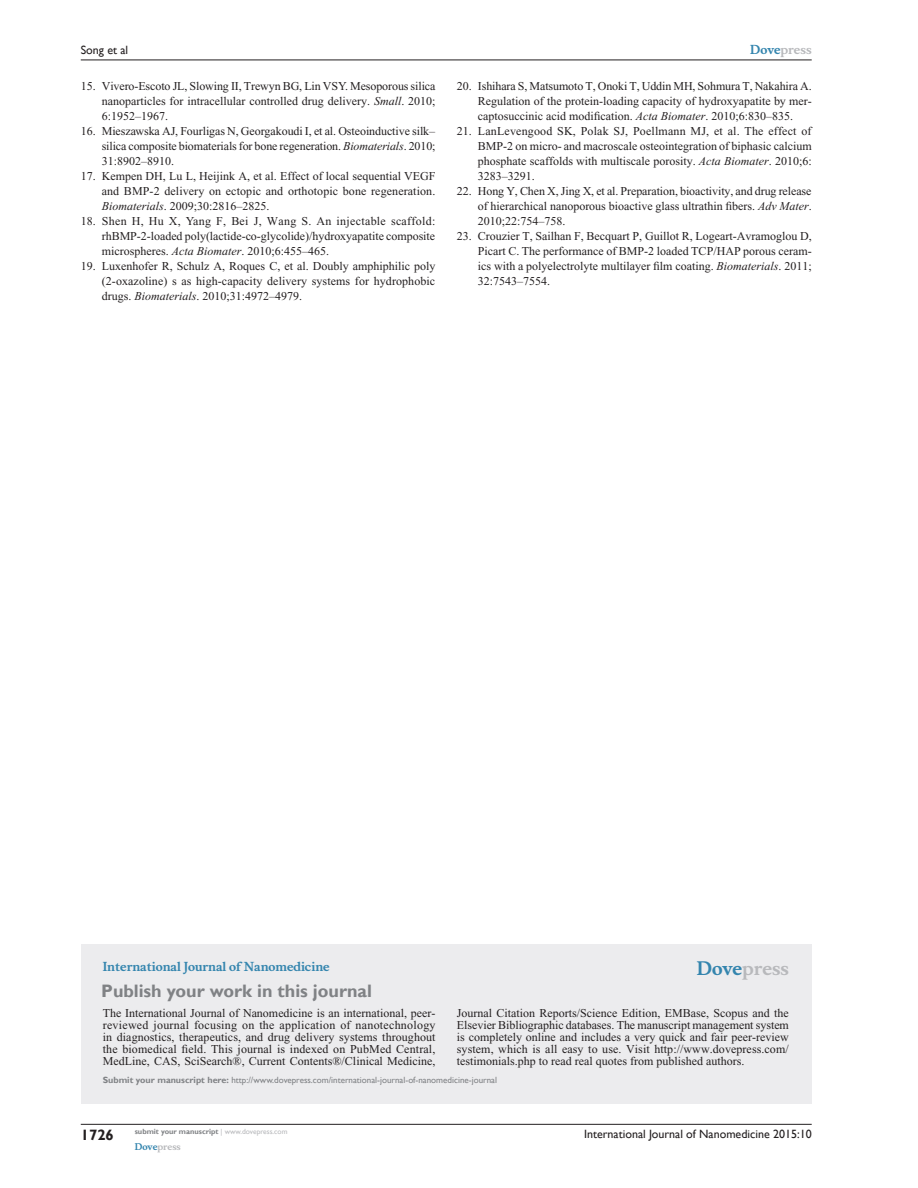
<style>
.page{position:relative;width:918px;height:1188px;background:#fff}
.page>*{position:absolute;margin:0;border:0;box-sizing:border-box;transform-origin:0 0}
.PromBx-H1{font:700 18px "Gill Sans";color:#808285}
.PromBx-Brand{font:700 18px "Musee";color:#b8b9bc}
.t1{font:700 15px "Gill Sans";color:#231f20}
.RefNL2{font:12px/15px "Times New Roman";color:#231f20;text-align:justify}
.PromBx-Tx{font:12px/12px "Times New Roman";color:#231f20;text-align:justify}
.t2{font:12px "Gill Sans";color:#231f20}
.PromBx-JrnlName{font:700 12px "Musee";color:#3485ae}
.t3{font:700 12px "Musee";color:#b8b9bc}
.PromBx-SubmitMssWebA{font:9px "Gill Sans";color:#808285}
.t4{font:700 9px "Musee";color:#b8b9bc}
.t5{font:700 7.5px "Gill Sans";color:#808285}
.s1{font-style:italic}
.s2{color:#3485ae}
.s3{font-weight:700}
.s4{font-weight:400;color:#b8b9bc}
</style>
<div class="page">
<div style="left:81px;top:944px;width:731px;height:159px;background:#ececee"></div>
<hr style="left:81px;top:1124px;width:731px;height:1px;background:#231f20">
<hr style="left:81px;top:60px;width:731px;height:1px;background:#231f20">
<p class="t2" style="left:81px;top:43px;width:49px">Song et al</p>
<p class="RefNL2" style="left:102px;top:79px;width:335px;text-indent:-21px">15. Vivero-Escoto JL, Slowing II, Trewyn BG, Lin VSY. Mesoporous silica nanoparticles for intracellular controlled drug delivery. <span class="s1">Small</span>. 2010; 6:1952–1967.</p>
<p class="RefNL2" style="left:102px;top:124px;width:335px;text-indent:-21px">16. Mieszawska AJ, Fourligas N, Georgakoudi I, et al. Osteoinductive silk– silica composite biomaterials for bone regeneration. <span class="s1">Biomaterials</span>. 2010; 31:8902–8910.</p>
<p class="RefNL2" style="left:102px;top:169px;width:335px;text-indent:-21px">17. Kempen DH, Lu L, Heijink A, et al. Effect of local sequential VEGF and BMP-2 delivery on ectopic and orthotopic bone regeneration.<br><span class="s1">Biomaterials</span>. 2009;30:2816–2825.</p>
<p class="RefNL2" style="left:102px;top:214px;width:335px;text-indent:-21px">18. Shen H, Hu X, Yang F, Bei J, Wang S. An injectable scaffold: rhBMP-2-loaded poly(lactide-co-glycolide)/hydroxyapatite composite microspheres. <span class="s1">Acta Biomater</span>. 2010;6:455–465.</p>
<p class="RefNL2" style="left:102px;top:259px;width:335px;text-indent:-21px">19. Luxenhofer R, Schulz A, Roques C, et al. Doubly amphiphilic poly (2-oxazoline) s as high-capacity delivery systems for hydrophobic drugs. <span class="s1">Biomaterials</span>. 2010;31:4972–4979.</p>
<p class="t3" style="left:750px;top:43px;width:63px"><span class="s2">Dove</span>press</p>
<p class="RefNL2" style="left:478px;top:79px;width:335px;text-indent:-21px">20. Ishihara S, Matsumoto T, Onoki T, Uddin MH, Sohmura T, Nakahira A.<br>Regulation of the protein-loading capacity of hydroxyapatite by mer&shy;captosuccinic acid modification. <span class="s1">Acta Biomater</span>. 2010;6:830–835.</p>
<p class="RefNL2" style="left:478px;top:124px;width:335px;text-indent:-21px">21. LanLevengood SK, Polak SJ, Poellmann MJ, et al. The effect of BMP-2 on micro- and macroscale osteointegration of biphasic calcium phosphate scaffolds with multiscale porosity. <span class="s1">Acta Biomater</span>. 2010;6:<br>3283–3291.</p>
<p class="RefNL2" style="left:478px;top:184px;width:335px;text-indent:-21px">22. Hong Y, Chen X, Jing X, et al. Preparation, bioactivity, and drug release of hierarchical nanoporous bioactive glass ultrathin fibers. <span class="s1">Adv Mater</span>.<br>2010;22:754–758.</p>
<p class="RefNL2" style="left:478px;top:229px;width:335px;text-indent:-21px">23. Crouzier T, Sailhan F, Becquart P, Guillot R, Logeart-Avramoglou D, Picart C. The performance of BMP-2 loaded TCP/HAP porous ceram&shy;ics with a polyelectrolyte multilayer film coating. <span class="s1">Biomaterials</span>. 2011; 32:7543–7554.</p>
<p class="PromBx-JrnlName" style="left:103px;top:959px;width:228px">International Journal of Nanomedicine</p>
<p class="PromBx-H1" style="left:101px;top:980px;width:272px">Publish your work in this journal</p>
<p class="PromBx-Brand" style="left:697px;top:958px;width:94px"><span class="s2">Dove</span>press</p>
<p class="PromBx-Tx" style="left:103px;top:1007px;width:334px">The International Journal of Nanomedicine is an international, peer&shy;reviewed journal focusing on the application of nanotechnology in diagnostics, therapeutics, and drug delivery systems throughout the biomedical field. This journal is indexed on PubMed Central, MedLine, CAS, SciSearch®, Current Contents®/Clinical Medicine,</p>
<p class="PromBx-Tx" style="left:457px;top:1007px;width:334px">Journal Citation Reports/Science Edition, EMBase, Scopus and the Elsevier Bibliographic databases. The manuscript management system is completely online and includes a very quick and fair peer-review system, which is all easy to use. Visit http://www.dovepress.com/ testimonials.php to read real quotes from published authors.</p>
<p class="PromBx-SubmitMssWebA" style="left:103px;top:1075px;width:396px"><span class="s3">Submit your manuscript here:</span> http://www.dovepress.com/international-journal-of-nanomedicine-journal</p>
<p class="t1" style="left:81px;top:1126px;width:35px">1726</p>
<p class="t5" style="left:135px;top:1127px;width:154px">submit your manuscript <span class="s4">| www.dovepress.com</span></p>
<p class="t4" style="left:135px;top:1141px;width:48px"><span class="s2">Dove</span>press</p>
<p class="t2" style="left:584px;top:1127px;width:229px">International Journal of Nanomedicine 2015:10</p>
</div>
